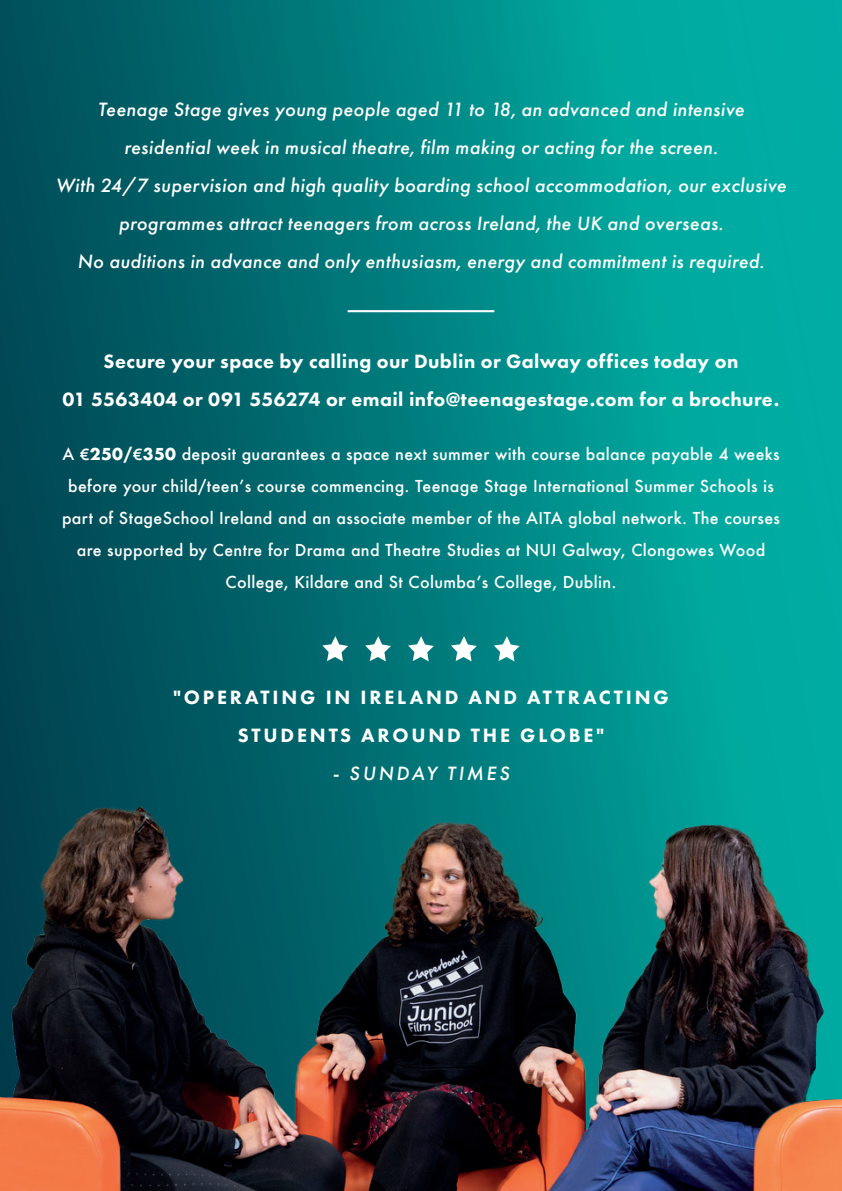
<style>
.page{position:relative;width:842px;height:1191px;background:#fff}
.page>*{position:absolute;margin:0;border:0;box-sizing:border-box;transform-origin:0 0}
.t1{font:italic 500 20px/38px "Futura PT";letter-spacing:.02em;color:#fff;text-align:center}
.t2{font:800 20px/38px "Futura PT";letter-spacing:.02em;color:#fff;text-align:center}
.t3{font:800 20px/38px "Futura PT";letter-spacing:.14em;color:#fff;text-align:center}
.t4{font:italic 500 20px "Futura PT";letter-spacing:.14em;color:#fff}
.t5{font:500 16px/32px "Futura";letter-spacing:.02em;color:#fff;text-align:center}
.s1{font-family:"Avenir";font-weight:800}
.s2{font-weight:700}
</style>
<div class="page">
<div style="left:0;top:0;width:842px;height:1191px;background:linear-gradient(to right,#004754,#00b9ac)"></div>
<hr style="left:348px;top:310px;width:146px;height:2px;background:#fff">
<svg style="left:322px;top:636px;width:26px;height:25px"></svg>
<svg style="left:365px;top:636px;width:26px;height:25px"></svg>
<svg style="left:408px;top:636px;width:26px;height:25px"></svg>
<svg style="left:451px;top:636px;width:26px;height:25px"></svg>
<svg style="left:494px;top:636px;width:26px;height:25px"></svg>
<img style="left:0;top:683px;width:842px;height:508px">
<p class="t1" style="left:56px;top:90px;width:732px">Teenage Stage gives young people aged 11 to 18, an advanced and intensive residential week in musical theatre, film making or acting for the screen.<br>With 24/7 supervision and high quality boarding school accommodation, our exclusive programmes attract teenagers from across Ireland, the UK and overseas.<br>No auditions in advance and only enthusiasm, energy and commitment is required.</p>
<p class="t2" style="left:63px;top:342px;width:718px">Secure your space by calling our Dublin or Galway offices today on<br>01 5563404 or 091 556274 or email info@teenagestage.com for a brochure.</p>
<p class="t5" style="left:62px;top:438px;width:719px">A <span class="s1">€</span><span class="s2">250/</span><span class="s1">€</span><span class="s2">350</span> deposit guarantees a space next summer with course balance payable 4 weeks before your child/teen’s course commencing. Teenage Stage International Summer Schools is part of StageSchool Ireland and an associate member of the AITA global network. The courses are supported by Centre for Drama and Theatre Studies at NUI Galway, Clongowes Wood College, Kildare and St Columba’s College, Dublin.</p>
<p class="t3" style="left:173px;top:678px;width:497px">"OPERATING IN IRELAND AND ATTRACTING<br>STUDENTS AROUND THE GLOBE"</p>
<p class="t4" style="left:333px;top:761px;width:178px">- SUNDAY TIMES</p>
</div>
